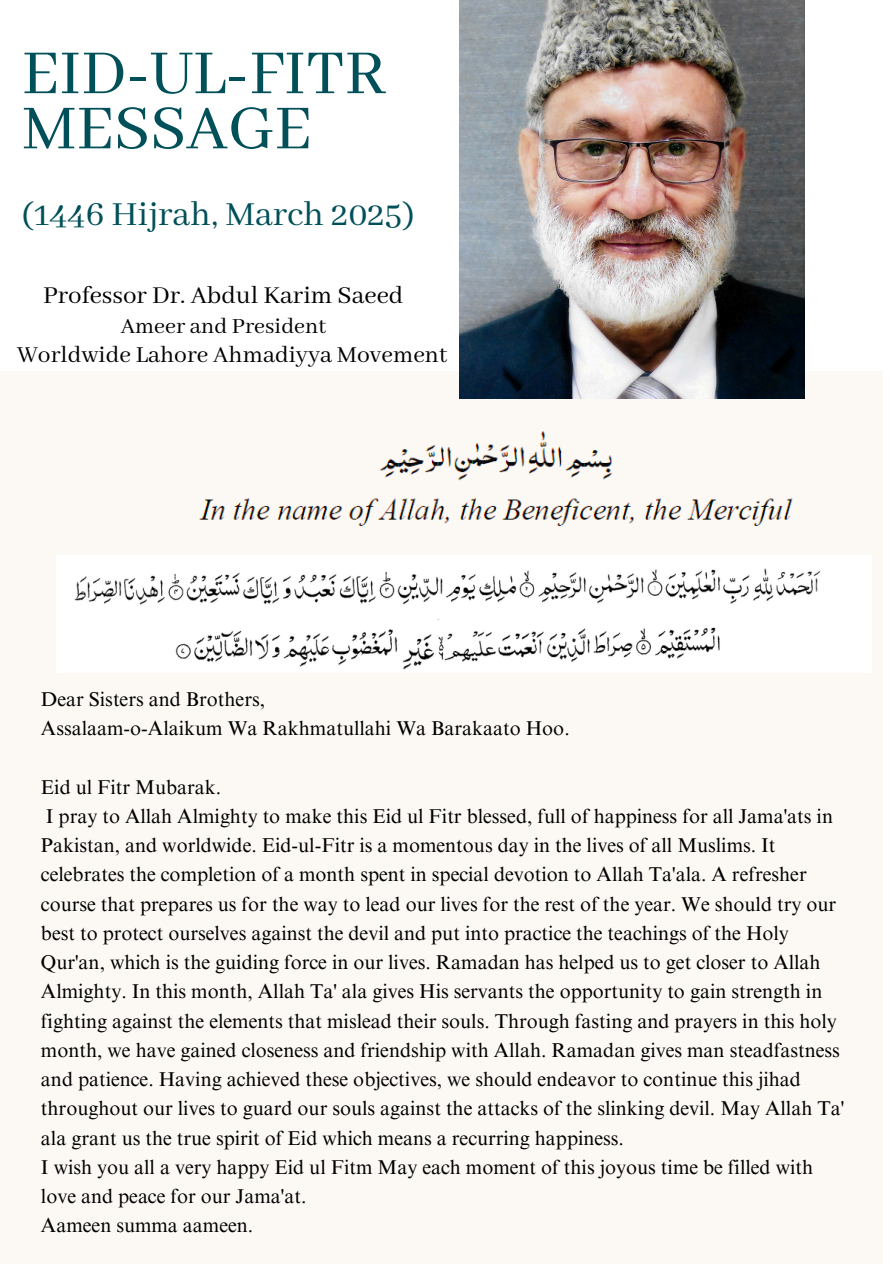
<style>
.page{position:relative;width:894px;height:1264px;background:#fff}
.page>*{position:absolute;margin:0;border:0;box-sizing:border-box;transform-origin:0 0}
.t1{font:69px/55.2px "Abhaya Libre";color:#005059}
.t2{font:37.5px "Abhaya Libre";color:#005059}
.t3{font:27px "Abhaya Libre";color:#000}
.t4{font:25.5px "Abhaya Libre";color:#000}
.t5{font:24px "Abhaya Libre";color:#000}
.t6{font:19.95px/29.2px "Times NRMT Pro";color:#000}
</style>
<div class="page">
<div style="left:0;top:371px;width:882px;height:892px;background:#fcf9f5"></div>
<img style="left:460px;top:0;width:344px;height:399px">
<img style="left:198px;top:431px;width:595px;height:95px">
<img style="left:74px;top:568px;width:747px;height:102px">
<p class="t1" style="left:22px;top:48px;width:365px">EID-UL-FITR<br>MESSAGE</p>
<p class="t2" style="left:22px;top:193px;width:394px">(1446 Hijrah, March 2025)</p>
<p class="t3" style="left:43px;top:280px;width:362px">Professor Dr. Abdul Karim Saeed</p>
<p class="t5" style="left:121px;top:312px;width:207px">Ameer and President</p>
<p class="t4" style="left:17px;top:341px;width:431px">Worldwide Lahore Ahmadiyya Movement</p>
<p class="t6" style="left:41px;top:686px;width:225px">Dear Sisters and Brothers,</p>
<h1 class="t6" style="left:41px;top:716px;width:530px">Assalaam-o-Alaikum Wa Rakhmatullahi Wa Barakaato Hoo.</h1>
<p class="t6" style="left:41px;top:774px;width:182px">Eid ul Fitr Mubarak.</p>
<h3 class="t6" style="left:41px;top:803px;width:804px">I pray to Allah Almighty to make this Eid ul Fitr blessed, full of happiness for all Jama'ats in Pakistan, and worldwide. Eid-ul-Fitr is a momentous day in the lives of all Muslims. It celebrates the completion of a month spent in special devotion to Allah Ta'ala. A refresher course that prepares us for the way to lead our lives for the rest of the year. We should try our best to protect ourselves against the devil and put into practice the teachings of the Holy Qur'an, which is the guiding force in our lives. Ramadan has helped us to get closer to Allah Almighty. In this month, Allah Ta' ala gives His servants the opportunity to gain strength in fighting against the elements that mislead their souls. Through fasting and prayers in this holy month, we have gained closeness and friendship with Allah. Ramadan gives man steadfastness and patience. Having achieved these objectives, we should endeavor to continue this jihad throughout our lives to guard our souls against the attacks of the slinking devil. May Allah Ta' ala grant us the true spirit of Eid which means a recurring happiness.</h3>
<h4 class="t6" style="left:41px;top:1154px;width:773px">I wish you all a very happy Eid ul Fitm May each moment of this joyous time be filled with love and peace for our Jama'at.</h4>
<h3 class="t6" style="left:41px;top:1213px;width:214px">Aameen summa aameen.</h3>
</div>
